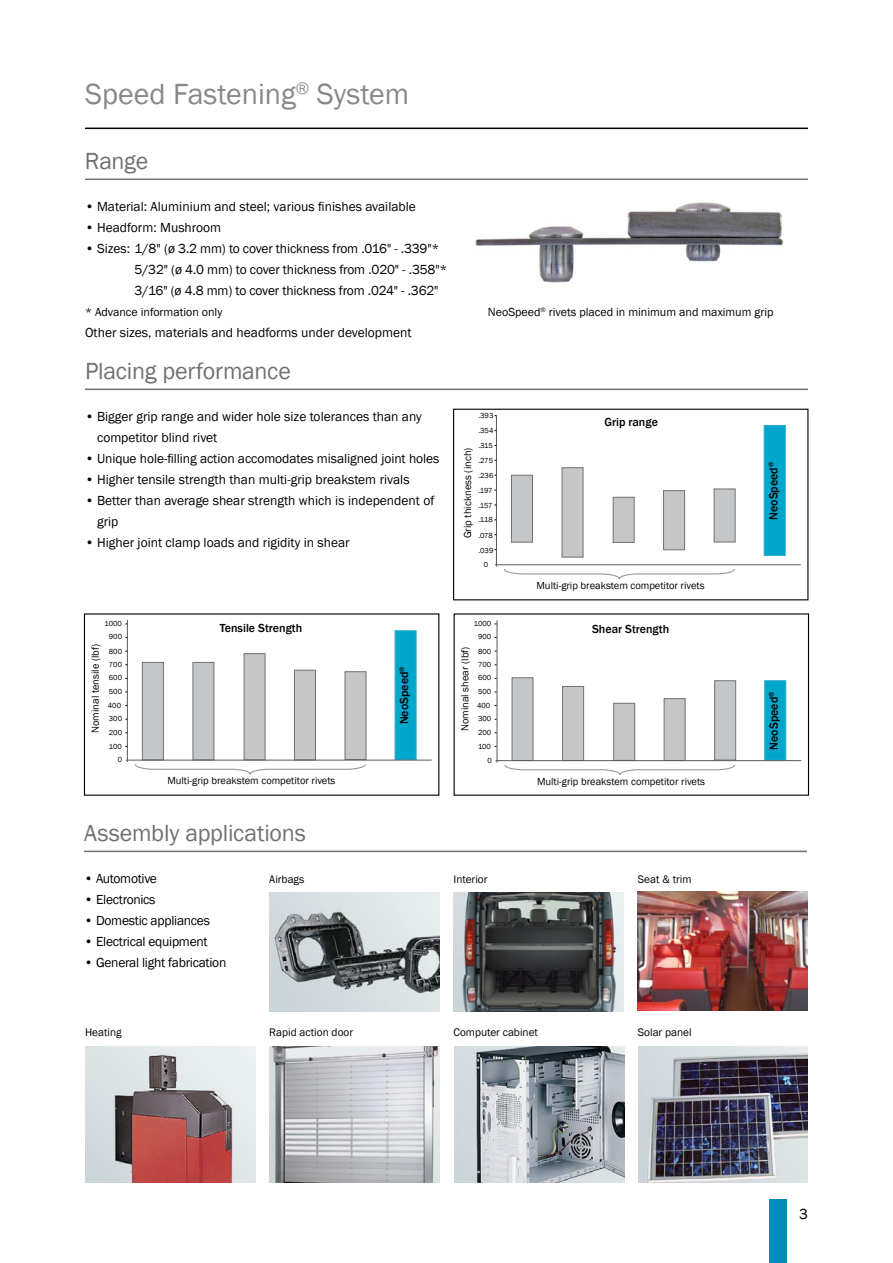
<style>
.page{position:relative;width:893px;height:1263px;background:#fff}
.page>*{position:absolute;margin:0;border:0;box-sizing:border-box;transform-origin:0 0}
.t1{font:30px "Franklin Gothic";color:#87888a}
.t2{font:24px "Franklin Gothic";letter-spacing:-.01em;color:#707173}
.t3{font:15px "Franklin Gothic";color:#000}
.t4{font:13.5px/21px "Franklin Gothic";color:#000}
.t5{font:13.5px "Franklin Gothic";letter-spacing:-.02em;color:#000}
.t6{font:12px "Franklin Gothic";color:#000}
.t7{font:500 12px "Franklin Gothic";color:#000}
.t8{font:11.25px "Franklin Gothic";color:#000}
.t9{font:10.5px "Franklin Gothic";color:#000}
.t10{font:7.5px/13px "Franklin Gothic";color:#000;text-align:center}
</style>
<div class="page">
<div style="left:770px;top:1199px;width:17px;height:64px;background:#008cbb"></div>
<img style="left:475px;top:202px;width:309px;height:81px">
<img style="left:638px;top:1046px;width:170px;height:136px">
<img style="left:638px;top:892px;width:170px;height:119px">
<img style="left:454px;top:1046px;width:171px;height:136px">
<img style="left:269px;top:1046px;width:170px;height:136px">
<img style="left:269px;top:892px;width:170px;height:119px">
<img style="left:454px;top:892px;width:170px;height:119px">
<img style="left:85px;top:1046px;width:170px;height:136px">
<hr style="left:85px;top:128px;width:723px;height:1px;background:#000">
<hr style="left:85px;top:179px;width:723px;height:1px;background:#707173">
<hr style="left:85px;top:389px;width:723px;height:1px;background:#707173">
<hr style="left:84px;top:851px;width:723px;height:1px;background:#707173">
<div style="left:511px;top:475px;width:22px;height:67px;background:#c5c6c8;border:1px solid #707173"></div>
<div style="left:562px;top:467px;width:21px;height:90px;background:#c5c6c8;border:1px solid #707173"></div>
<div style="left:613px;top:497px;width:21px;height:46px;background:#c5c6c8;border:1px solid #707173"></div>
<div style="left:663px;top:490px;width:22px;height:60px;background:#c5c6c8;border:1px solid #707173"></div>
<div style="left:714px;top:489px;width:21px;height:53px;background:#c5c6c8;border:1px solid #707173"></div>
<div style="left:764px;top:425px;width:21px;height:131px;background:#00a6cb;border:1px solid #23acce"></div>
<div style="left:453px;top:409px;width:355px;height:191px;border:1px solid #000"></div>
<hr style="left:495px;top:564px;width:306px;height:1px;background:#58585a">
<hr style="left:496px;top:415px;width:1px;height:151px;background:#58585a">
<svg style="left:504px;top:569px;width:231px;height:11px"></svg>
<div style="left:142px;top:662px;width:22px;height:98px;background:#c5c6c8;border:1px solid #707173"></div>
<div style="left:193px;top:662px;width:21px;height:98px;background:#c5c6c8;border:1px solid #707173"></div>
<div style="left:244px;top:653px;width:21px;height:107px;background:#c5c6c8;border:1px solid #707173"></div>
<div style="left:294px;top:670px;width:22px;height:90px;background:#c5c6c8;border:1px solid #707173"></div>
<div style="left:345px;top:671px;width:21px;height:89px;background:#c5c6c8;border:1px solid #707173"></div>
<div style="left:395px;top:630px;width:21px;height:130px;background:#00a6cb;border:1px solid #23acce"></div>
<hr style="left:126px;top:760px;width:306px;height:1px;background:#58585a">
<hr style="left:127px;top:620px;width:1px;height:142px;background:#58585a">
<svg style="left:135px;top:764px;width:231px;height:11px"></svg>
<div style="left:512px;top:677px;width:21px;height:84px;background:#c5c6c8;border:1px solid #707173"></div>
<div style="left:562px;top:686px;width:22px;height:75px;background:#c5c6c8;border:1px solid #707173"></div>
<div style="left:613px;top:703px;width:22px;height:57px;background:#c5c6c8;border:1px solid #707173"></div>
<div style="left:664px;top:698px;width:21px;height:63px;background:#c5c6c8;border:1px solid #707173"></div>
<div style="left:714px;top:680px;width:22px;height:80px;background:#c5c6c8;border:1px solid #707173"></div>
<div style="left:764px;top:680px;width:22px;height:80px;background:#00a6cb;border:1px solid #23acce"></div>
<hr style="left:495px;top:760px;width:306px;height:1px;background:#58585a">
<hr style="left:497px;top:620px;width:1px;height:142px;background:#58585a">
<svg style="left:505px;top:765px;width:231px;height:10px"></svg>
<h1 class="t1" style="left:85px;top:75px;width:326px">Speed Fastening<sup>®</sup> System</h1>
<h2 class="t2" style="left:85px;top:146px;width:65px">Range</h2>
<p class="t4" style="left:85px;top:196px;width:332px">• Material: Aluminium and steel; various finishes available</p>
<p class="t4" style="left:85px;top:217px;width:138px">• Headform: Mushroom</p>
<p class="t4" style="left:135px;top:238px;width:314px;text-indent:-50px">• Sizes: 1/8" (ø 3.2 mm) to cover thickness from .016" - .339"*<br>5/32" (ø 4.0 mm) to cover thickness from .020" - .358"*<br>3/16" (ø 4.8 mm) to cover thickness from .024" - .362"</p>
<p class="t6" style="left:85px;top:304px;width:139px">* Advance information only</p>
<p class="t4" style="left:85px;top:322px;width:328px">Other sizes, materials and headforms under development</p>
<p class="t6" style="left:488px;top:304px;width:287px">NeoSpeed<sup>®</sup> rivets placed in minimum and maximum grip</p>
<h2 class="t2" style="left:85px;top:356px;width:207px">Placing performance</h2>
<p class="t4" style="left:97px;top:406px;width:326px;text-indent:-12px">• Bigger grip range and wider hole size tolerances than any competitor blind rivet</p>
<p class="t4" style="left:85px;top:448px;width:356px">• Unique hole-filling action accomodates misaligned joint holes</p>
<p class="t4" style="left:85px;top:469px;width:326px">• Higher tensile strength than multi-grip breakstem rivals</p>
<p class="t4" style="left:97px;top:490px;width:339px;text-indent:-12px">• Better than average shear strength which is independent of grip</p>
<p class="t4" style="left:85px;top:532px;width:266px">• Higher joint clamp loads and rigidity in shear</p>
<p class="t10" style="left:478px;top:410px;width:17px">.393</p>
<p class="t10" style="left:478px;top:424px;width:17px">.354</p>
<p class="t10" style="left:478px;top:439px;width:16px">.315</p>
<p class="t9" style="left:461px;top:538px;width:92px;rotate:-90deg">Grip thickness (inch)</p>
<p class="t10" style="left:478px;top:454px;width:16px">.275</p>
<p class="t10" style="left:478px;top:469px;width:17px">.236</p>
<p class="t10" style="left:478px;top:484px;width:16px">.197</p>
<p class="t10" style="left:478px;top:499px;width:16px">.157</p>
<p class="t10" style="left:478px;top:513px;width:16px">.118</p>
<p class="t10" style="left:478px;top:529px;width:16px">.078</p>
<p class="t10" style="left:478px;top:543px;width:17px;line-height:14.2px">.039<br>0</p>
<p class="t7" style="left:604px;top:415px;width:55px">Grip range</p>
<p class="t7" style="left:766px;top:520px;width:60px;rotate:-90deg">NeoSpeed<sup>®</sup></p>
<p class="t9" style="left:536px;top:579px;width:170px">Multi-grip breakstem competitor rivets</p>
<p class="t10" style="left:105px;top:617px;width:19px">1000<br>900</p>
<p class="t7" style="left:220px;top:621px;width:84px">Tensile Strength</p>
<p class="t10" style="left:474px;top:617px;width:19px">1000<br>900</p>
<p class="t7" style="left:592px;top:621px;width:79px">Shear Strength</p>
<p class="t9" style="left:89px;top:733px;width:90px;rotate:-90deg">Nominal tensile (lbf)</p>
<p class="t10" style="left:109px;top:645px;width:15px">800</p>
<p class="t10" style="left:109px;top:658px;width:15px">700</p>
<p class="t10" style="left:109px;top:671px;width:15px">600</p>
<p class="t10" style="left:109px;top:685px;width:15px">500</p>
<p class="t10" style="left:108px;top:699px;width:15px">400</p>
<p class="t10" style="left:109px;top:712px;width:15px">300</p>
<p class="t10" style="left:109px;top:726px;width:15px">200</p>
<p class="t7" style="left:397px;top:724px;width:60px;rotate:-90deg">NeoSpeed<sup>®</sup></p>
<p class="t9" style="left:459px;top:731px;width:86px;rotate:-90deg">Nominal shear (lbf)</p>
<p class="t10" style="left:478px;top:645px;width:15px">800</p>
<p class="t10" style="left:478px;top:658px;width:15px">700</p>
<p class="t10" style="left:478px;top:671px;width:15px">600</p>
<p class="t10" style="left:478px;top:685px;width:15px">500</p>
<p class="t10" style="left:477px;top:699px;width:15px">400</p>
<p class="t10" style="left:478px;top:712px;width:15px">300</p>
<p class="t10" style="left:478px;top:726px;width:15px">200</p>
<p class="t10" style="left:109px;top:740px;width:14px">100</p>
<p class="t10" style="left:478px;top:740px;width:14px">100</p>
<p class="t7" style="left:766px;top:750px;width:60px;rotate:-90deg">NeoSpeed<sup>®</sup></p>
<p class="t10" style="left:118px;top:753px;width:6px">0</p>
<p class="t10" style="left:487px;top:754px;width:6px">0</p>
<p class="t9" style="left:167px;top:774px;width:170px">Multi-grip breakstem competitor rivets</p>
<p class="t9" style="left:537px;top:775px;width:170px">Multi-grip breakstem competitor rivets</p>
<h2 class="t2" style="left:84px;top:818px;width:223px">Assembly applications</h2>
<p class="t5" style="left:84px;top:870px;width:74px">• Automotive</p>
<p class="t5" style="left:84px;top:891px;width:73px">• Electronics</p>
<p class="t5" style="left:84px;top:912px;width:127px">• Domestic appliances</p>
<p class="t5" style="left:84px;top:933px;width:125px">• Electrical equipment</p>
<p class="t5" style="left:84px;top:954px;width:144px">• General light fabrication</p>
<p class="t8" style="left:269px;top:872px;width:37px">Airbags</p>
<p class="t8" style="left:454px;top:872px;width:35px">Interior</p>
<p class="t8" style="left:638px;top:872px;width:55px">Seat &amp; trim</p>
<p class="t8" style="left:85px;top:1025px;width:38px">Heating</p>
<p class="t8" style="left:269px;top:1025px;width:85px">Rapid action door</p>
<p class="t8" style="left:454px;top:1025px;width:86px">Computer cabinet</p>
<p class="t8" style="left:638px;top:1025px;width:55px">Solar panel</p>
<p class="t3" style="left:799px;top:1204px;width:10px">3</p>
</div>
